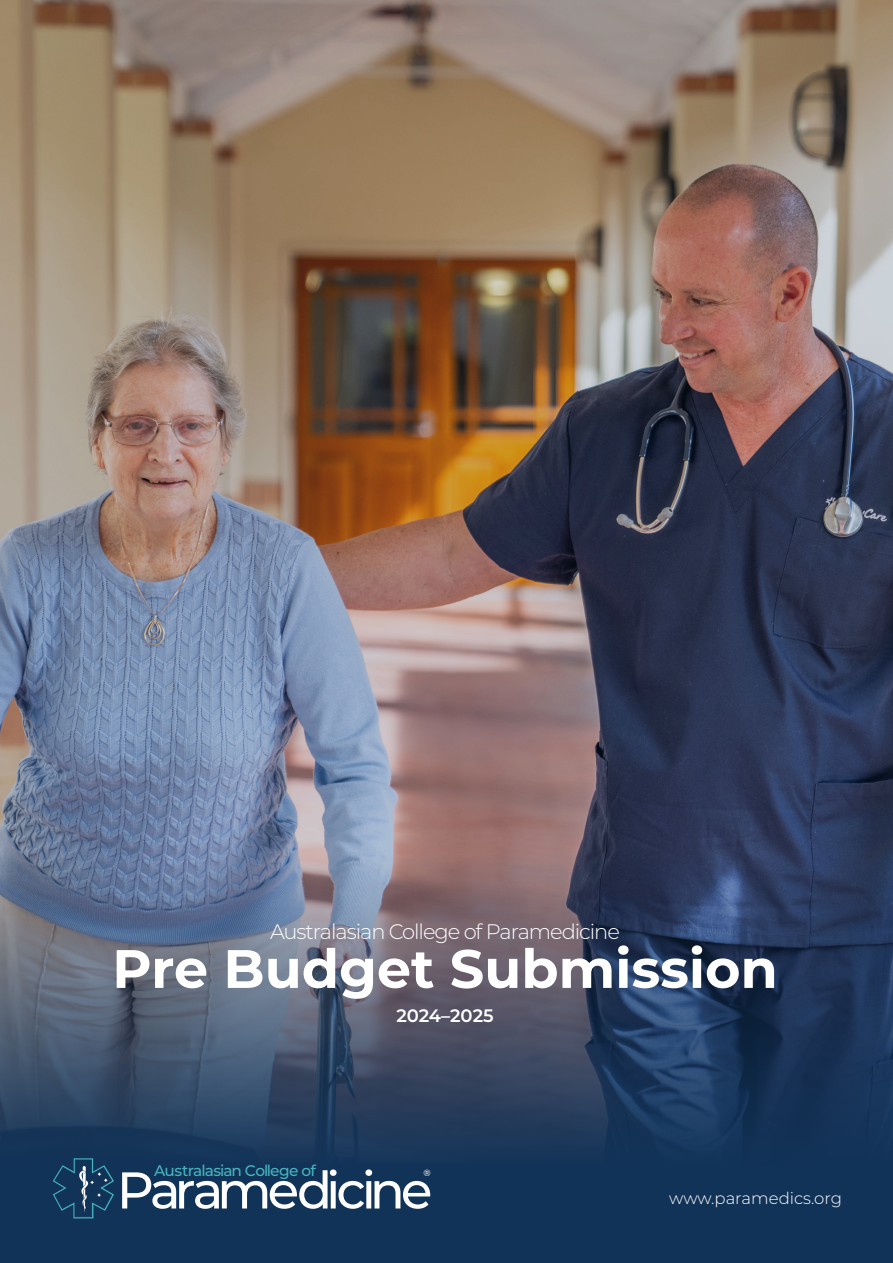
<style>
.page{position:relative;width:893px;height:1263px;background:#123358}
.page>*{position:absolute;margin:0;border:0;box-sizing:border-box;transform-origin:0 0}
.Title_01_Left{font:700 54px "Montserrat";color:#fff}
.t1{font:500 51.6px "Montserrat";letter-spacing:-.08em;color:#fff}
.headline{font:300 21px "Montserrat";letter-spacing:-.05em;color:#fff}
.Title_03_Left{font:600 18px "Montserrat";letter-spacing:-.005em;color:#fff}
.t2{font:300 16.5px "Montserrat";color:#fff}
.t3{font:500 15.3px "Montserrat";letter-spacing:-.05em;color:#46b4bd}
.t4{font:500 9px "Montserrat";color:#fff}
</style>
<div class="page">
<img style="left:0;top:0;width:893px;height:1150px">
<svg style="left:53px;top:1158px;width:61px;height:60px"></svg>
<p class="headline" style="left:270px;top:917px;width:351px">Australasian College of Paramedicine</p>
<p class="Title_01_Left" style="left:112px;top:930px;width:667px">Pre Budget Submission</p>
<p class="Title_03_Left" style="left:396px;top:1003px;width:99px">2024–2025</p>
<p class="t3" style="left:154px;top:1160px;width:163px">Australasian College of</p>
<p class="t1" style="left:117px;top:1154px;width:317px">Paramedicine</p>
<p class="t4" style="left:423px;top:1166px;width:9px">®</p>
<p class="t2" style="left:669px;top:1187px;width:174px">www.paramedics.org</p>
</div>
